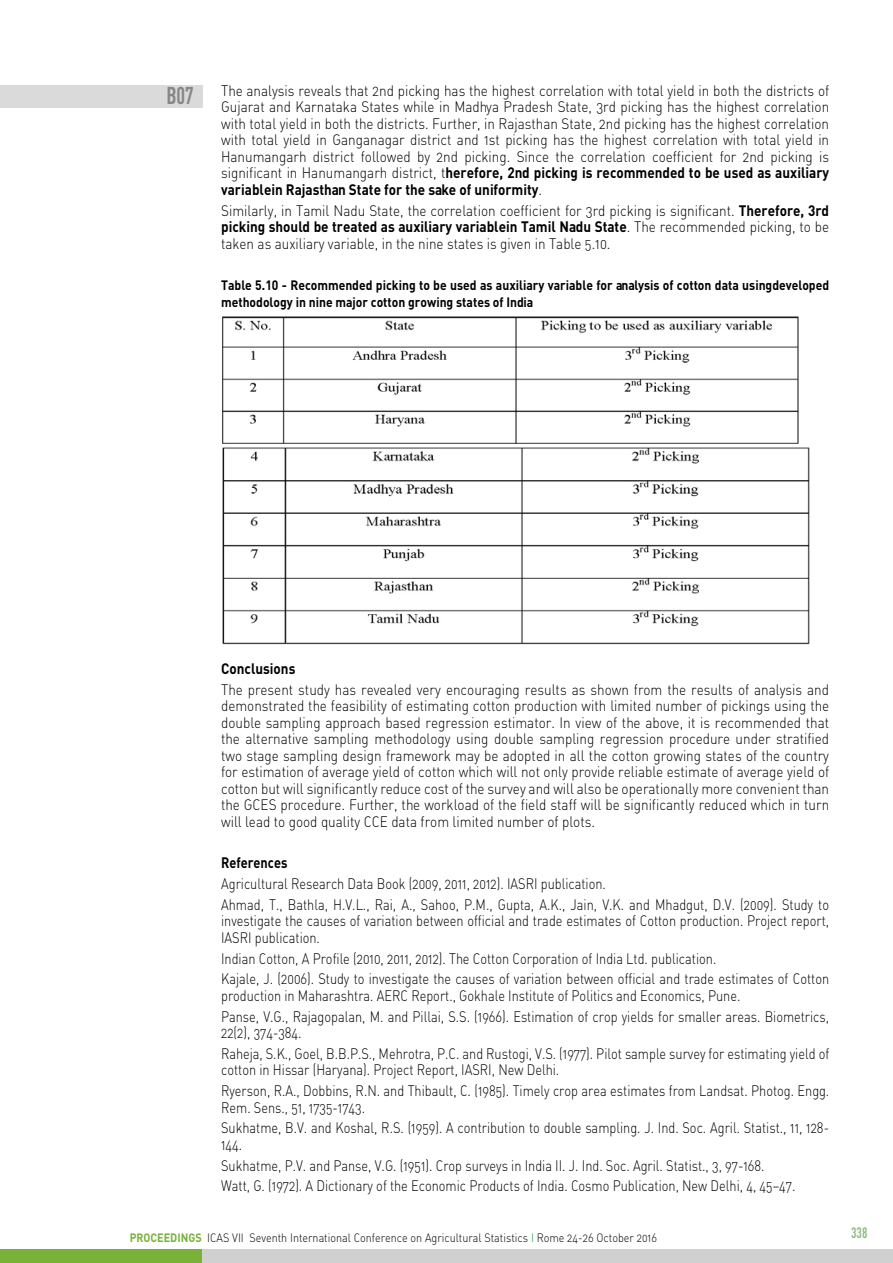
<style>
.page{position:relative;width:893px;height:1263px;background:#fff}
.page>*{position:absolute;margin:0;border:0;box-sizing:border-box;transform-origin:0 0}
.t1{font:15px/16.5px "DIN Light Alternate";color:#000;text-align:justify;scale:.9 1}
.t2{font:15px/20.7px "DIN Light Alternate";color:#000;scale:.85 1}
.t3{font:700 15px/16.5px "DIN";color:#000;scale:.9 1}
.t4{font:700 15px "DIN";color:#000;scale:.85 1}
.t5{font:700 15px "DIN Cond";color:#8ebe82;scale:.9 1}
.t6{font:700 13.5px/16.5px "DIN";color:#000;scale:.9 1}
.t7{font:12px "DIN Light Alternate";color:#000;scale:.9 1}
.s1{font-family:"DIN Cond";font-weight:700;font-size:24px;color:#878787}
.s2{font-family:"DIN Light Alternate";font-weight:400}
.s3{font-family:"DIN";font-weight:700}
.s4{font-family:"DIN";font-weight:700;color:#78b238}
.s5{color:#00983a}
</style>
<div class="page">
<div style="left:0;top:85px;width:202px;height:22px;background:#dadada"></div>
<div style="left:0;top:1249px;width:202px;height:14px;background:#78b238"></div>
<div style="left:202px;top:1249px;width:691px;height:14px;background:#d0d0d0"></div>
<img style="left:222px;top:317px;width:588px;height:328px">
<p class="t1" style="left:221px;top:82px;width:677px;text-indent:-55px"><span class="s1">B07</span> The analysis reveals that 2nd picking has the highest correlation with total yield in both the districts of Gujarat and Karnataka States while in Madhya Pradesh State, 3rd picking has the highest correlation with total yield in both the districts. Further, in Rajasthan State, 2nd picking has the highest correlation with total yield in Ganganagar district and 1st picking has the highest correlation with total yield in Hanumangarh district followed by 2nd picking. Since the correlation coefficient for 2nd picking is</p>
<p class="t3" style="left:221px;top:164px;width:677px"><span class="s2">significant in Hanumangarh district, t</span>herefore, 2nd picking is recommended to be used as auxiliary variablein Rajasthan State for the sake of uniformity<span class="s2">.</span></p>
<p class="t1" style="left:221px;top:202px;width:677px">Similarly, in Tamil Nadu State, the correlation coefficient for 3rd picking is significant. <span class="s3">Therefore, 3rd</span></p>
<p class="t3" style="left:221px;top:218px;width:677px">picking should be treated as auxiliary variablein Tamil Nadu State<span class="s2">. The recommended picking, to be</span></p>
<p class="t1" style="left:221px;top:235px;width:434px">taken as auxiliary variable, in the nine states is given in Table 5.10.</p>
<p class="t6" style="left:221px;top:277px;width:677px">Table 5.10 - Recommended picking to be used as auxiliary variable for analysis of cotton data usingdeveloped methodology in nine major cotton growing states of India</p>
<p class="t3" style="left:221px;top:660px;width:84px">Conclusions</p>
<p class="t1" style="left:221px;top:681px;width:677px">The present study has revealed very encouraging results as shown from the results of analysis and demonstrated the feasibility of estimating cotton production with limited number of pickings using the double sampling approach based regression estimator. In view of the above, it is recommended that the alternative sampling methodology using double sampling regression procedure under stratified two stage sampling design framework may be adopted in all the cotton growing states of the country for estimation of average yield of cotton which will not only provide reliable estimate of average yield of cotton but will significantly reduce cost of the survey and will also be operationally more convenient than the GCES procedure. Further, the workload of the field staff will be significantly reduced which in turn will lead to good quality CCE data from limited number of plots.</p>
<p class="t4" style="left:221px;top:853px;width:79px">References</p>
<p class="t2" style="left:221px;top:873px;width:717px">Agricultural Research Data Book (2009, 2011, 2012). IASRI publication.<br>Ahmad, T., Bathla, H.V.L., Rai, A., Sahoo, P.M., Gupta, A.K., Jain, V.K. and Mhadgut, D.V. (2009). Study to</p>
<p class="t2" style="left:221px;top:912px;width:717px;line-height:16.5px">investigate the causes of variation between official and trade estimates of Cotton production. Project report,<br>IASRI publication.</p>
<p class="t2" style="left:221px;top:948px;width:717px">Indian Cotton, A Profile (2010, 2011, 2012). The Cotton Corporation of India Ltd. publication.<br>Kajale, J. (2006). Study to investigate the causes of variation between official and trade estimates of Cotton</p>
<p class="t2" style="left:221px;top:985px;width:717px">production in Maharashtra. AERC Report., Gokhale Institute of Politics and Economics, Pune.<br>Panse, V.G., Rajagopalan, M. and Pillai, S.S. (1966). Estimation of crop yields for smaller areas. Biometrics,</p>
<p class="t2" style="left:221px;top:1022px;width:717px">22(2), 374-384.<br>Raheja, S.K., Goel, B.B.P.S., Mehrotra, P.C. and Rustogi, V.S. (1977). Pilot sample survey for estimating yield of</p>
<p class="t2" style="left:221px;top:1059px;width:717px">cotton in Hissar (Haryana). Project Report, IASRI, New Delhi.<br>Ryerson, R.A., Dobbins, R.N. and Thibault, C. (1985). Timely crop area estimates from Landsat. Photog. Engg.</p>
<p class="t2" style="left:221px;top:1097px;width:717px">Rem. Sens., 51, 1735-1743.<br>Sukhatme, B.V. and Koshal, R.S. (1959). A contribution to double sampling. J. Ind. Soc. Agril. Statist., 11, 128-</p>
<p class="t2" style="left:221px;top:1134px;width:677px">144.<br>Sukhatme, P.V. and Panse, V.G. (1951). Crop surveys in India II. J. Ind. Soc. Agril. Statist., 3, 97-168.<br>Watt, G. (1972). A Dictionary of the Economic Products of India. Cosmo Publication, New Delhi, 4, 45–47.</p>
<p class="t7" style="left:130px;top:1231px;width:587px"><span class="s4">PROCEEDINGS</span> ICAS VII Seventh International Conference on Agricultural Statistics <span class="s5">I</span> Rome 24-26 October 2016</p>
<p class="t5" style="left:851px;top:1224px;width:20px">338</p>
</div>
